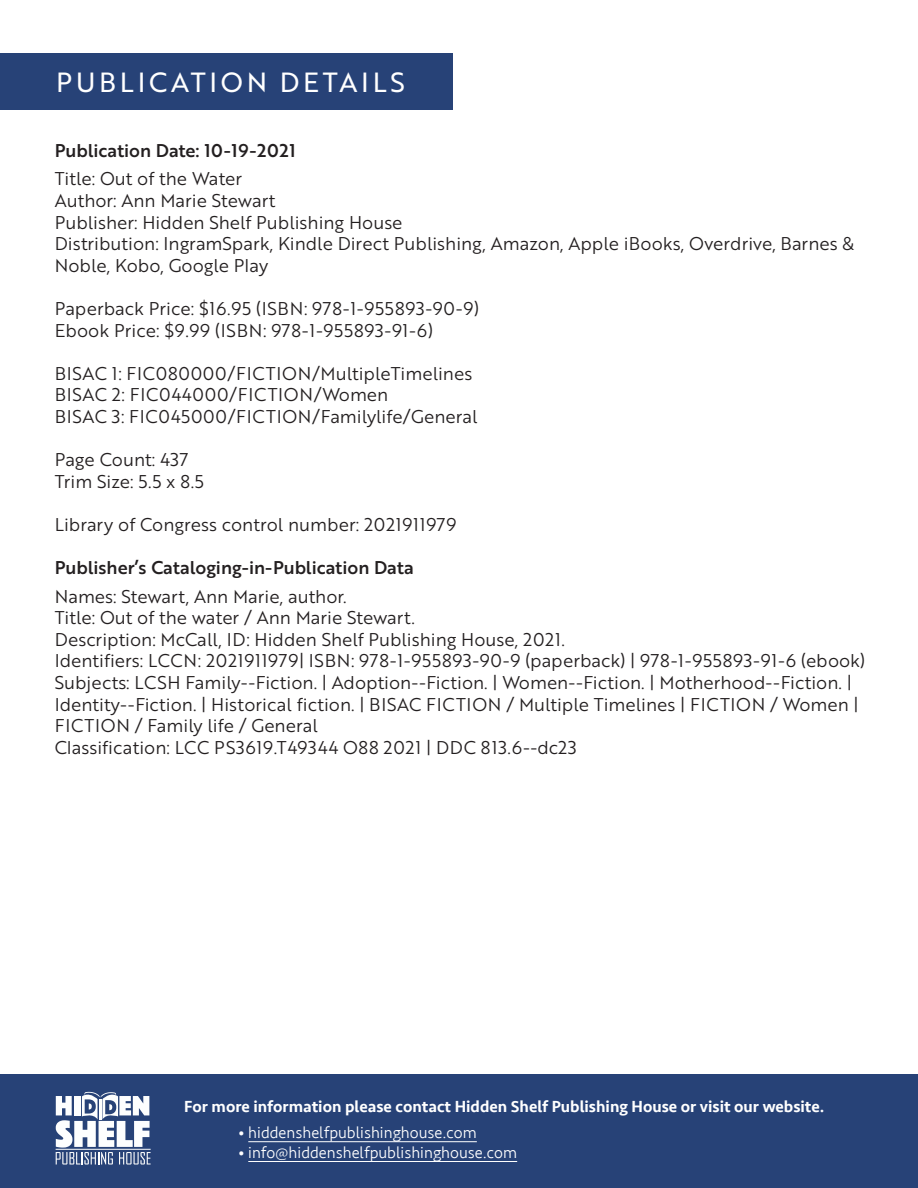
<style>
.page{position:relative;width:918px;height:1188px;background:#fff}
.page>*{position:absolute;margin:0;border:0;box-sizing:border-box;transform-origin:0 0}
.t1{font:27px "Brother 1816 Regular";letter-spacing:.14em;color:#fff}
.t2{font:18px/21.6px "Brother 1816 Book";color:#231f20}
.t3{font:18px "Brother 1816 Book";letter-spacing:.04em;color:#231f20}
.t4{font:18px "Brother 1816 Medium";color:#231f20}
.t5{font:500 16.5px "Seravek";color:#fff}
.t6{font:300 16.5px "Seravek";color:#fff}
</style>
<div class="page">
<div style="left:0;top:1075px;width:918px;height:113px;background:#274277"></div>
<svg style="left:56px;top:1092px;width:95px;height:73px"></svg>
<hr style="left:248px;top:1141px;width:229px;height:1px;background:#fff">
<hr style="left:248px;top:1161px;width:269px;height:1px;background:#fff">
<div style="left:0;top:53px;width:453px;height:57px;background:#274277"></div>
<p class="t1" style="left:56px;top:62px;width:350px">PUBLICATION DETAILS</p>
<p class="t4" style="left:55px;top:137px;width:242px">Publication Date: 10-19-2021</p>
<p class="t2" style="left:55px;top:167px;width:189px">Title: Out of the Water</p>
<p class="t2" style="left:55px;top:189px;width:222px">Author: Ann Marie Stewart</p>
<p class="t2" style="left:55px;top:211px;width:349px">Publisher: Hidden Shelf Publishing House</p>
<p class="t2" style="left:55px;top:232px;width:801px">Distribution: IngramSpark, Kindle Direct Publishing, Amazon, Apple iBooks, Overdrive, Barnes &amp;<br>Noble, Kobo, Google Play</p>
<p class="t3" style="left:55px;top:295px;width:426px">Paperback Price: $16.95 (ISBN: 978-1-955893-90-9)</p>
<p class="t3" style="left:55px;top:317px;width:380px">Ebook Price: $9.99 (ISBN: 978-1-955893-91-6)</p>
<p class="t3" style="left:55px;top:360px;width:419px">BISAC 1: FIC080000/FICTION/MultipleTimelines</p>
<p class="t3" style="left:55px;top:382px;width:335px">BISAC 2: FIC044000/FICTION/Women</p>
<p class="t3" style="left:55px;top:403px;width:424px">BISAC 3: FIC045000/FICTION/Familylife/General</p>
<p class="t2" style="left:55px;top:448px;width:135px">Page Count: 437</p>
<p class="t2" style="left:55px;top:470px;width:151px">Trim Size: 5.5 x 8.5</p>
<p class="t2" style="left:55px;top:513px;width:403px">Library of Congress control number: 2021911979</p>
<p class="t4" style="left:55px;top:554px;width:360px">Publisher’s Cataloging-in-Publication Data</p>
<p class="t2" style="left:55px;top:585px;width:294px">Names: Stewart, Ann Marie, author.</p>
<p class="t2" style="left:55px;top:606px;width:362px">Title: Out of the water / Ann Marie Stewart.</p>
<p class="t2" style="left:55px;top:628px;width:512px">Description: McCall, ID: Hidden Shelf Publishing House, 2021.</p>
<p class="t3" style="left:55px;top:648px;width:812px">Identifiers: LCCN: 2021911979| ISBN: 978-1-955893-90-9 (paperback) | 978-1-955893-91-6 (ebook)</p>
<p class="t2" style="left:55px;top:671px;width:806px">Subjects: LCSH Family--Fiction. | Adoption--Fiction. | Women--Fiction. | Motherhood--Fiction. |<br>Identity--Fiction. | Historical fiction. | BISAC FICTION / Multiple Timelines | FICTION / Women |<br>FICTION / Family life / General</p>
<p class="t3" style="left:55px;top:734px;width:523px">Classification: LCC PS3619.T49344 O88 2021 | DDC 813.6--dc23</p>
<p class="t5" style="left:184px;top:1096px;width:642px">For more information please contact Hidden Shelf Publishing House or visit our website.</p>
<p class="t6" style="left:238px;top:1123px;width:240px">• hiddenshelfpublishinghouse.com</p>
<p class="t6" style="left:238px;top:1143px;width:281px">• info@hiddenshelfpublishinghouse.com</p>
</div>
